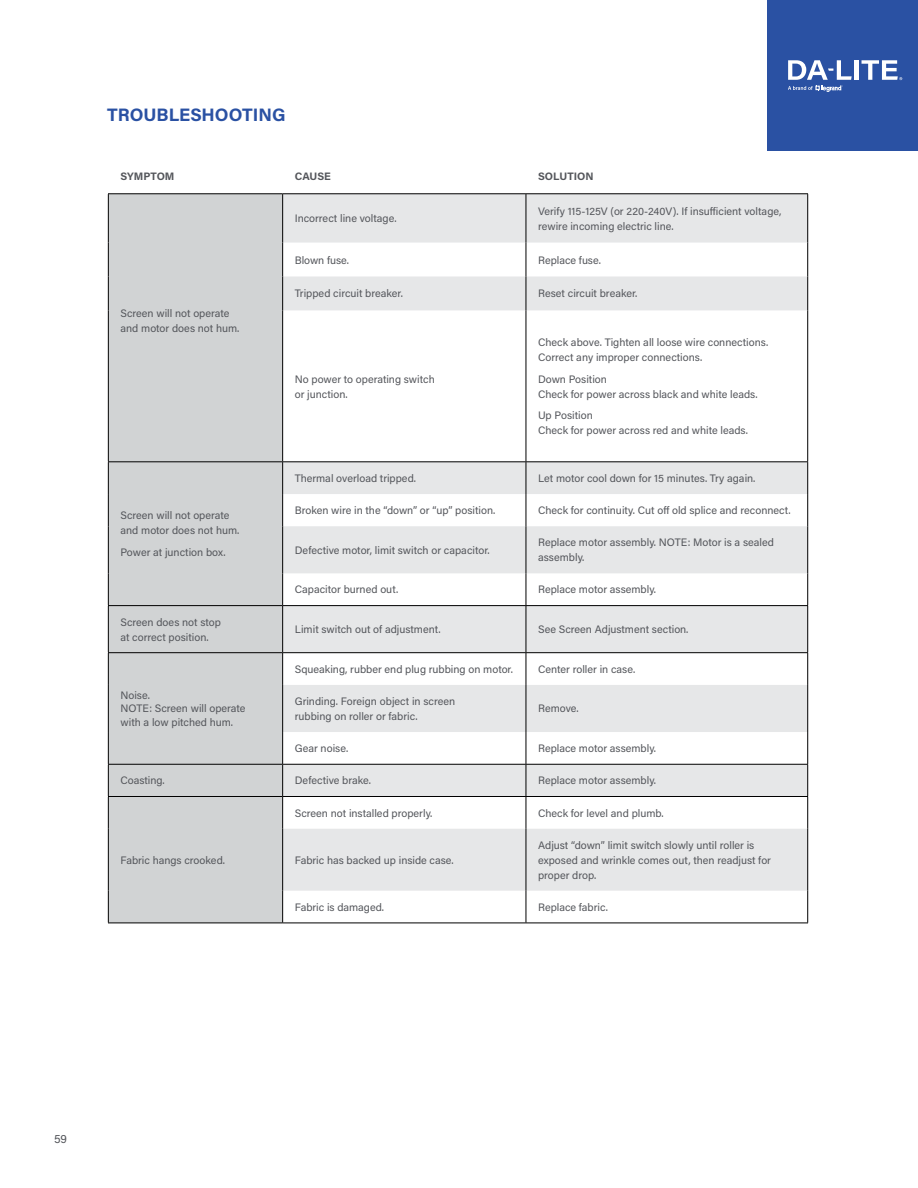
<style>
.page{position:relative;width:918px;height:1188px;background:#fff}
.page>*{position:absolute;margin:0;border:0;box-sizing:border-box;transform-origin:0 0}
.t1{font:700 18px "Acumin Pro";color:#2a51a3}
.t2{font:12px "Acumin Pro";color:#54565b}
.t3{font:10.8px/14.9px "Acumin Pro";color:#54565b}
.t4{font:700 10.8px "Acumin Pro";letter-spacing:-.005em;color:#54565b}
</style>
<div class="page">
<div style="left:768px;top:0;width:150px;height:150px;background:#2a51a3"></div>
<div style="left:854px;top:60px;width:5px;height:20px;background:#fff"></div>
<svg style="left:788px;top:60px;width:64px;height:32px"></svg>
<svg style="left:862px;top:60px;width:40px;height:20px"></svg>
<div style="left:109px;top:194px;width:173px;height:729px;background:#d1d3d4"></div>
<svg style="left:283px;top:194px;width:524px;height:697px;fill:#e6e7e8"></svg>
<hr style="left:108px;top:605px;width:175px;height:1px;background:#000">
<hr style="left:108px;top:606px;width:1px;height:46px;background:#000">
<hr style="left:283px;top:605px;width:243px;height:1px;background:#000">
<hr style="left:526px;top:605px;width:282px;height:1px;background:#000">
<hr style="left:807px;top:606px;width:1px;height:46px;background:#000">
<hr style="left:108px;top:764px;width:175px;height:1px;background:#000">
<hr style="left:108px;top:765px;width:1px;height:31px;background:#000">
<hr style="left:283px;top:764px;width:243px;height:1px;background:#000">
<hr style="left:526px;top:764px;width:282px;height:1px;background:#000">
<hr style="left:807px;top:765px;width:1px;height:31px;background:#000">
<hr style="left:108px;top:796px;width:175px;height:1px;background:#000">
<hr style="left:108px;top:797px;width:1px;height:32px;background:#000">
<hr style="left:108px;top:829px;width:1px;height:62px;background:#000">
<hr style="left:108px;top:891px;width:1px;height:32px;background:#000">
<hr style="left:108px;top:923px;width:175px;height:1px;background:#000">
<hr style="left:283px;top:796px;width:243px;height:1px;background:#000">
<hr style="left:526px;top:796px;width:282px;height:1px;background:#000">
<hr style="left:807px;top:797px;width:1px;height:32px;background:#000">
<hr style="left:807px;top:829px;width:1px;height:62px;background:#000">
<hr style="left:807px;top:891px;width:1px;height:32px;background:#000">
<hr style="left:283px;top:923px;width:243px;height:1px;background:#000">
<hr style="left:526px;top:923px;width:282px;height:1px;background:#000">
<hr style="left:108px;top:652px;width:175px;height:1px;background:#000">
<hr style="left:108px;top:653px;width:1px;height:32px;background:#000">
<hr style="left:108px;top:685px;width:1px;height:47px;background:#000">
<hr style="left:108px;top:732px;width:1px;height:32px;background:#000">
<hr style="left:283px;top:652px;width:243px;height:1px;background:#000">
<hr style="left:526px;top:652px;width:282px;height:1px;background:#000">
<hr style="left:807px;top:653px;width:1px;height:32px;background:#000">
<hr style="left:807px;top:685px;width:1px;height:47px;background:#000">
<hr style="left:807px;top:732px;width:1px;height:32px;background:#000">
<hr style="left:108px;top:193px;width:175px;height:1px;background:#000">
<hr style="left:108px;top:194px;width:1px;height:49px;background:#000">
<hr style="left:108px;top:243px;width:1px;height:33px;background:#000">
<hr style="left:108px;top:276px;width:1px;height:34px;background:#000">
<hr style="left:108px;top:310px;width:1px;height:151px;background:#000">
<hr style="left:283px;top:193px;width:243px;height:1px;background:#000">
<hr style="left:526px;top:193px;width:282px;height:1px;background:#000">
<hr style="left:807px;top:194px;width:1px;height:49px;background:#000">
<hr style="left:807px;top:243px;width:1px;height:33px;background:#000">
<hr style="left:807px;top:276px;width:1px;height:34px;background:#000">
<hr style="left:807px;top:310px;width:1px;height:151px;background:#000">
<hr style="left:108px;top:461px;width:175px;height:1px;background:#000">
<hr style="left:108px;top:462px;width:1px;height:32px;background:#000">
<hr style="left:108px;top:494px;width:1px;height:32px;background:#000">
<hr style="left:108px;top:526px;width:1px;height:47px;background:#000">
<hr style="left:108px;top:573px;width:1px;height:32px;background:#000">
<hr style="left:283px;top:461px;width:243px;height:1px;background:#000">
<hr style="left:526px;top:461px;width:282px;height:1px;background:#000">
<hr style="left:807px;top:462px;width:1px;height:32px;background:#000">
<hr style="left:807px;top:494px;width:1px;height:32px;background:#000">
<hr style="left:807px;top:526px;width:1px;height:47px;background:#000">
<hr style="left:807px;top:573px;width:1px;height:32px;background:#000">
<hr style="left:282px;top:194px;width:1px;height:49px;background:#000">
<hr style="left:526px;top:194px;width:1px;height:49px;background:#000">
<hr style="left:282px;top:243px;width:1px;height:33px;background:#000">
<hr style="left:526px;top:243px;width:1px;height:33px;background:#000">
<hr style="left:282px;top:276px;width:1px;height:34px;background:#000">
<hr style="left:526px;top:276px;width:1px;height:34px;background:#000">
<hr style="left:282px;top:310px;width:1px;height:151px;background:#000">
<hr style="left:526px;top:310px;width:1px;height:151px;background:#000">
<hr style="left:282px;top:462px;width:1px;height:32px;background:#000">
<hr style="left:526px;top:462px;width:1px;height:32px;background:#000">
<hr style="left:282px;top:494px;width:1px;height:32px;background:#000">
<hr style="left:526px;top:494px;width:1px;height:32px;background:#000">
<hr style="left:282px;top:526px;width:1px;height:47px;background:#000">
<hr style="left:526px;top:526px;width:1px;height:47px;background:#000">
<hr style="left:282px;top:573px;width:1px;height:32px;background:#000">
<hr style="left:526px;top:573px;width:1px;height:32px;background:#000">
<hr style="left:282px;top:606px;width:1px;height:46px;background:#000">
<hr style="left:526px;top:606px;width:1px;height:46px;background:#000">
<hr style="left:282px;top:653px;width:1px;height:32px;background:#000">
<hr style="left:526px;top:653px;width:1px;height:32px;background:#000">
<hr style="left:282px;top:685px;width:1px;height:47px;background:#000">
<hr style="left:526px;top:685px;width:1px;height:47px;background:#000">
<hr style="left:282px;top:732px;width:1px;height:32px;background:#000">
<hr style="left:526px;top:732px;width:1px;height:32px;background:#000">
<hr style="left:282px;top:765px;width:1px;height:31px;background:#000">
<hr style="left:526px;top:765px;width:1px;height:31px;background:#000">
<hr style="left:282px;top:797px;width:1px;height:32px;background:#000">
<hr style="left:526px;top:797px;width:1px;height:32px;background:#000">
<hr style="left:282px;top:829px;width:1px;height:62px;background:#000">
<hr style="left:526px;top:829px;width:1px;height:62px;background:#000">
<hr style="left:282px;top:891px;width:1px;height:32px;background:#000">
<hr style="left:526px;top:891px;width:1px;height:32px;background:#000">
<h1 class="t1" style="left:107px;top:102px;width:180px">TROUBLESHOOTING</h1>
<p class="t4" style="left:120px;top:169px;width:56px">SYMPTOM</p>
<p class="t4" style="left:295px;top:169px;width:37px">CAUSE</p>
<p class="t4" style="left:538px;top:169px;width:57px">SOLUTION</p>
<p class="t3" style="left:120px;top:305px;width:120px">Screen will not operate and motor does not hum.</p>
<p class="t3" style="left:120px;top:508px;width:120px">Screen will not operate and motor does not hum.</p>
<p class="t3" style="left:120px;top:544px;width:107px">Power at junction box.</p>
<p class="t3" style="left:295px;top:210px;width:103px">Incorrect line voltage.</p>
<p class="t3" style="left:538px;top:203px;width:245px">Verify 115-125V (or 220-240V). If insufficient voltage, rewire incoming electric line.</p>
<p class="t3" style="left:295px;top:252px;width:56px">Blown fuse.</p>
<p class="t3" style="left:538px;top:252px;width:64px">Replace fuse.</p>
<p class="t3" style="left:295px;top:286px;width:110px">Tripped circuit breaker.</p>
<p class="t3" style="left:538px;top:286px;width:101px">Reset circuit breaker.</p>
<p class="t3" style="left:295px;top:371px;width:141px">No power to operating switch or junction.</p>
<p class="t3" style="left:538px;top:335px;width:232px">Check above. Tighten all loose wire connections.<br>Correct any improper connections.</p>
<p class="t3" style="left:538px;top:371px;width:221px">Down Position<br>Check for power across black and white leads.</p>
<p class="t3" style="left:538px;top:407px;width:211px">Up Position<br>Check for power across red and white leads.</p>
<p class="t3" style="left:295px;top:470px;width:123px">Thermal overload tripped.</p>
<p class="t3" style="left:538px;top:470px;width:219px">Let motor cool down for 15 minutes. Try again.</p>
<p class="t3" style="left:295px;top:503px;width:202px">Broken wire in the “down” or “up” position.</p>
<p class="t3" style="left:538px;top:503px;width:254px">Check for continuity. Cut off old splice and reconnect.</p>
<p class="t3" style="left:295px;top:542px;width:197px">Defective motor, limit switch or capacitor.</p>
<p class="t3" style="left:538px;top:535px;width:237px">Replace motor assembly. NOTE: Motor is a sealed assembly.</p>
<p class="t3" style="left:295px;top:582px;width:105px">Capacitor burned out.</p>
<p class="t3" style="left:538px;top:582px;width:120px">Replace motor assembly.</p>
<p class="t3" style="left:120px;top:614px;width:102px">Screen does not stop at correct position.</p>
<p class="t3" style="left:295px;top:621px;width:147px">Limit switch out of adjustment.</p>
<p class="t3" style="left:538px;top:621px;width:152px">See Screen Adjustment section.</p>
<p class="t3" style="left:120px;top:688px;width:127px;line-height:13.5px">Noise.<br>NOTE: Screen will operate with a low pitched hum.</p>
<p class="t3" style="left:295px;top:661px;width:220px">Squeaking, rubber end plug rubbing on motor.</p>
<p class="t3" style="left:538px;top:661px;width:99px">Center roller in case.</p>
<p class="t3" style="left:295px;top:693px;width:162px">Grinding. Foreign object in screen rubbing on roller or fabric.</p>
<p class="t3" style="left:538px;top:701px;width:42px">Remove.</p>
<p class="t3" style="left:295px;top:740px;width:55px">Gear noise.</p>
<p class="t3" style="left:538px;top:740px;width:120px">Replace motor assembly.</p>
<p class="t3" style="left:120px;top:773px;width:46px">Coasting.</p>
<p class="t3" style="left:295px;top:773px;width:78px">Defective brake.</p>
<p class="t3" style="left:538px;top:773px;width:120px">Replace motor assembly.</p>
<p class="t3" style="left:120px;top:852px;width:106px">Fabric hangs crooked.</p>
<p class="t3" style="left:295px;top:805px;width:139px">Screen not installed properly.</p>
<p class="t3" style="left:538px;top:805px;width:127px">Check for level and plumb.</p>
<p class="t3" style="left:295px;top:852px;width:160px">Fabric has backed up inside case.</p>
<p class="t3" style="left:538px;top:837px;width:234px">Adjust “down” limit switch slowly until roller is exposed and wrinkle comes out, then readjust for proper drop.</p>
<p class="t3" style="left:295px;top:899px;width:91px">Fabric is damaged.</p>
<p class="t3" style="left:538px;top:899px;width:71px">Replace fabric.</p>
<p class="t2" style="left:54px;top:1130px;width:15px">59</p>
</div>
